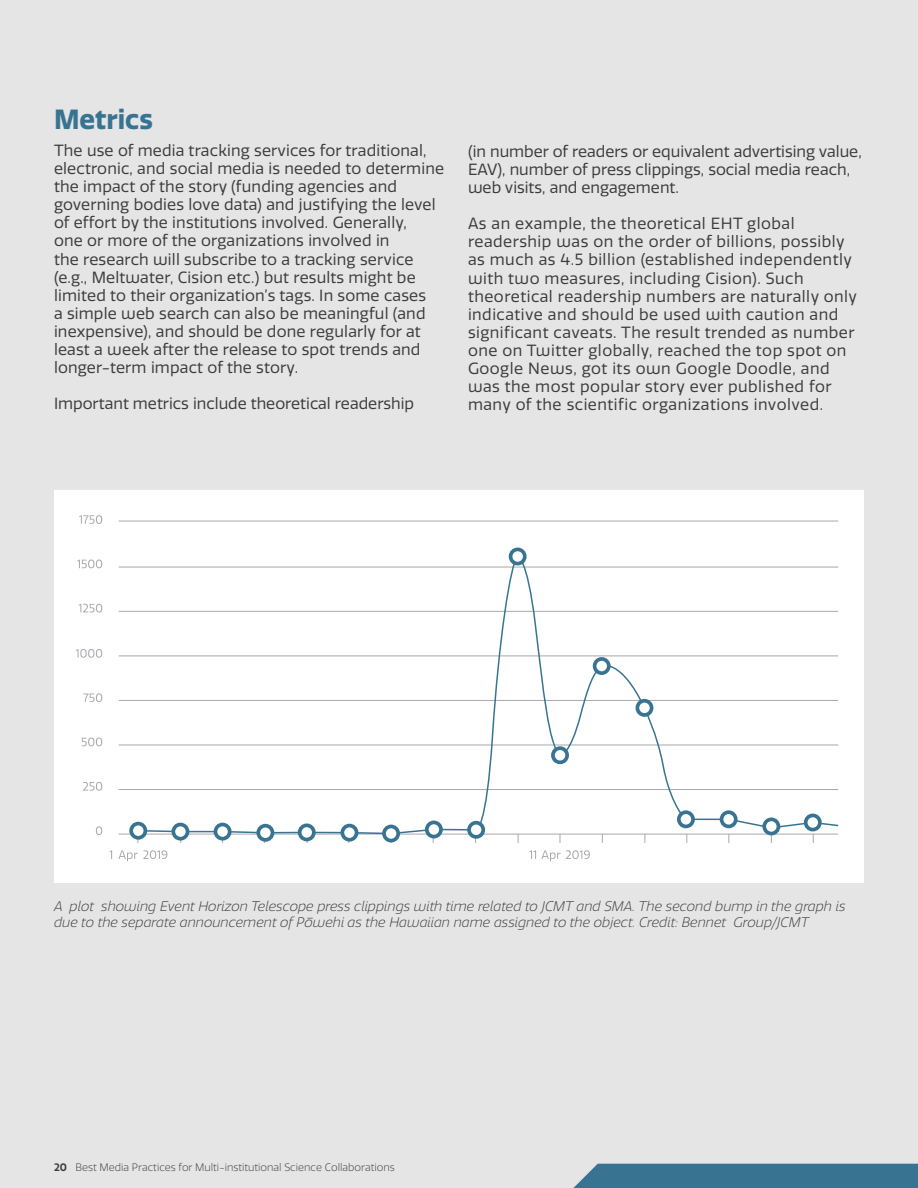
<style>
.page{position:relative;width:918px;height:1188px;background:#e5e5e5}
.page>*{position:absolute;margin:0;border:0;box-sizing:border-box;transform-origin:0 0}
.Section_Title{font:700 27px "Quatro";color:#387491}
.t1{font:15.75px/18.1px "Quatro";letter-spacing:.01em;color:#3d3c3c}
.t2{font:15.75px/18.1px "Quatro";letter-spacing:.03em;color:#3d3c3c}
.t3{font:italic 300 13.5px/15.5px "Quatro";color:#3d3c3c}
.t4{font:300 10.5px "Quatro";color:#3d3c3c}
.s1{font-weight:600}
</style>
<div class="page">
<div style="left:54px;top:490px;width:810px;height:392px;background:#fff"></div>
<hr style="left:119px;top:521px;width:719px;height:1px;background:#a8a9ad">
<hr style="left:119px;top:567px;width:719px;height:1px;background:#a8a9ad">
<hr style="left:119px;top:611px;width:719px;height:1px;background:#a8a9ad">
<hr style="left:119px;top:656px;width:719px;height:1px;background:#a8a9ad">
<hr style="left:119px;top:700px;width:719px;height:1px;background:#a8a9ad">
<hr style="left:119px;top:745px;width:719px;height:1px;background:#a8a9ad">
<hr style="left:119px;top:789px;width:719px;height:1px;background:#a8a9ad">
<hr style="left:119px;top:834px;width:719px;height:1px;background:#a8a9ad">
<svg style="left:137px;top:556px;width:702px;height:279px"></svg>
<svg style="left:96px;top:826px;width:6px;height:9px"></svg>
<svg style="left:118px;top:850px;width:49px;height:11px"></svg>
<svg style="left:529px;top:850px;width:61px;height:11px"></svg>
<svg style="left:83px;top:782px;width:19px;height:9px"></svg>
<svg style="left:82px;top:738px;width:20px;height:8px"></svg>
<svg style="left:83px;top:693px;width:19px;height:9px"></svg>
<svg style="left:76px;top:649px;width:26px;height:9px"></svg>
<svg style="left:79px;top:604px;width:23px;height:9px"></svg>
<svg style="left:77px;top:560px;width:25px;height:8px"></svg>
<svg style="left:79px;top:515px;width:23px;height:9px"></svg>
<div style="left:679px;top:812px;width:14px;height:14px;background:#fff;border-radius:50%"></div>
<div style="left:677px;top:810px;width:18px;height:18px;border:4px solid #387491;border-radius:50%"></div>
<div style="left:637px;top:701px;width:15px;height:14px;background:#fff;border-radius:50%"></div>
<div style="left:636px;top:699px;width:17px;height:18px;border:4px solid #387491;border-radius:50%"></div>
<div style="left:595px;top:659px;width:14px;height:14px;background:#fff;border-radius:50%"></div>
<div style="left:593px;top:657px;width:18px;height:18px;border:4px solid #387491;border-radius:50%"></div>
<div style="left:553px;top:748px;width:14px;height:14px;background:#fff;border-radius:50%"></div>
<div style="left:551px;top:746px;width:18px;height:18px;border:4px solid #387491;border-radius:50%"></div>
<div style="left:511px;top:549px;width:14px;height:15px;background:#fff;border-radius:50%"></div>
<div style="left:509px;top:548px;width:18px;height:17px;border:4px solid #387491;border-radius:50%"></div>
<div style="left:469px;top:823px;width:14px;height:14px;background:#fff;border-radius:50%"></div>
<div style="left:467px;top:821px;width:18px;height:18px;border:4px solid #387491;border-radius:50%"></div>
<div style="left:427px;top:822px;width:14px;height:15px;background:#fff;border-radius:50%"></div>
<div style="left:425px;top:821px;width:18px;height:17px;border:4px solid #387491;border-radius:50%"></div>
<div style="left:384px;top:826px;width:14px;height:15px;background:#fff;border-radius:50%"></div>
<div style="left:382px;top:825px;width:18px;height:17px;border:4px solid #387491;border-radius:50%"></div>
<div style="left:342px;top:826px;width:15px;height:14px;background:#fff;border-radius:50%"></div>
<div style="left:341px;top:824px;width:17px;height:18px;border:4px solid #387491;border-radius:50%"></div>
<div style="left:300px;top:825px;width:14px;height:15px;background:#fff;border-radius:50%"></div>
<div style="left:298px;top:823px;width:18px;height:18px;border:4px solid #387491;border-radius:50%"></div>
<div style="left:258px;top:826px;width:15px;height:14px;background:#fff;border-radius:50%"></div>
<div style="left:256px;top:824px;width:18px;height:18px;border:4px solid #387491;border-radius:50%"></div>
<div style="left:215px;top:825px;width:15px;height:14px;background:#fff;border-radius:50%"></div>
<div style="left:214px;top:823px;width:18px;height:18px;border:4px solid #387491;border-radius:50%"></div>
<div style="left:173px;top:825px;width:15px;height:14px;background:#fff;border-radius:50%"></div>
<div style="left:172px;top:823px;width:17px;height:18px;border:4px solid #387491;border-radius:50%"></div>
<div style="left:131px;top:824px;width:14px;height:14px;background:#fff;border-radius:50%"></div>
<div style="left:129px;top:822px;width:18px;height:18px;border:4px solid #387491;border-radius:50%"></div>
<div style="left:722px;top:812px;width:14px;height:14px;background:#fff;border-radius:50%"></div>
<div style="left:720px;top:810px;width:18px;height:18px;border:4px solid #387491;border-radius:50%"></div>
<div style="left:764px;top:819px;width:14px;height:15px;background:#fff;border-radius:50%"></div>
<div style="left:762px;top:818px;width:18px;height:17px;border:4px solid #387491;border-radius:50%"></div>
<div style="left:806px;top:815px;width:14px;height:15px;background:#fff;border-radius:50%"></div>
<div style="left:804px;top:814px;width:18px;height:17px;border:4px solid #387491;border-radius:50%"></div>
<div style="left:573px;top:1164px;width:345px;height:24px;background:#387491"></div>
<p class="Section_Title" style="left:54px;top:103px;width:100px">Metrics</p>
<p class="t1" style="left:54px;top:142px;width:392px">The use of media tracking services for traditional, electronic, and social media is needed to determine the impact of the story (funding agencies and governing bodies love data) and justifying the level of effort by the institutions involved. Generally,<br>one or more of the organizations involved in<br>the research will subscribe to a tracking service (e.g., Meltwater, Cision etc.) but results might be limited to their organization’s tags. In some cases<br>a simple web search can also be meaningful (and inexpensive), and should be done regularly for at least a week after the release to spot trends and longer-term impact of the story.</p>
<p class="t1" style="left:54px;top:395px;width:362px">Important metrics include theoretical readership</p>
<p class="t1" style="left:468px;top:142px;width:395px">(in number of readers or equivalent advertising value,<br>EAV), number of press clippings, social media reach, web visits, and engagement.</p>
<p class="t2" style="left:468px;top:215px;width:391px">As an example, the theoretical EHT global readership was on the order of billions, possibly as much as 4.5 billion (established independently with two measures, including Cision). Such theoretical readership numbers are naturally only indicative and should be used with caution and significant caveats. The result trended as number one on Twitter globally, reached the top spot on Google News, got its own Google Doodle, and was the most popular story ever published for many of the scientific organizations involved.</p>
<p class="t3" style="left:54px;top:899px;width:793px">A plot showing Event Horizon Telescope press clippings with time related to JCMT and SMA. The second bump in the graph is due to the separate announcement of Po¯wehi as the Hawaiian name assigned to the object. Credit: Bennet Group/JCMT</p>
<p class="t4" style="left:54px;top:1161px;width:342px"><span class="s1">20</span> Best Media Practices for Multi-institutional Science Collaborations</p>
</div>
